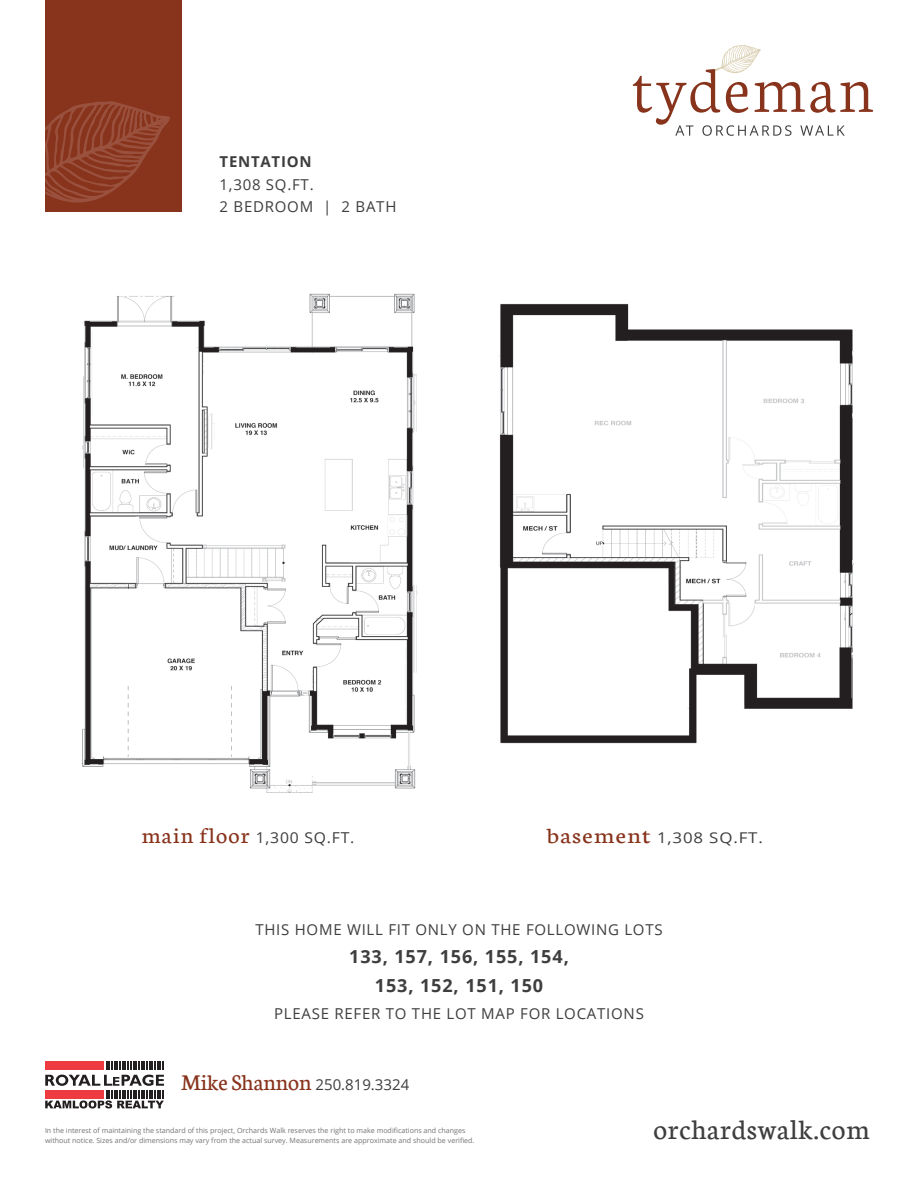
<style>
.page{position:relative;width:918px;height:1188px;background:#fff}
.page>*{position:absolute;margin:0;border:0;box-sizing:border-box;transform-origin:0 0}
.t1{font:30px "Neuton";letter-spacing:.025em;color:#3e3e3f}
.Top_Info{font:700 18px/28.5px "Open Sans";letter-spacing:.05em;color:#3e3e3f;text-align:center}
.Top_Info-2{font:15px "Open Sans";letter-spacing:.05em;color:#3e3e3f}
.Top_Info-3{font:15px "Open Sans";color:#3e3e3f}
.Floor{font:15px "Open Sans";letter-spacing:.05em;color:#3e3e3f;scale:1.05 1}
.Top_Info-4{font:700 15px "Open Sans";letter-spacing:.05em;color:#3e3e3f}
.Floor-2{font:14.85px "Open Sans";letter-spacing:.05em;color:#3e3e3f;scale:1.14 1}
.t2{font:7.2px/10.5px "Open Sans";color:#727376}
.s1{font-family:"Neuton";font-size:23.4px;color:#88331c}
.s2{font-family:"Neuton";font-size:23.1px;color:#88331c}
.s3{font-family:"Neuton";font-size:24px;color:#88331c}
</style>
<div class="page">
<div style="left:45px;top:0;width:136px;height:212px;background:#88331c"></div>
<svg style="left:45px;top:101px;width:125px;height:102px"></svg>
<svg style="left:633px;top:45px;width:240px;height:91px"></svg>
<svg style="left:45px;top:1062px;width:119px;height:46px"></svg>
<img style="left:81px;top:293px;width:337px;height:500px">
<img style="left:499px;top:303px;width:355px;height:441px">
<p class="Top_Info-4" style="left:220px;top:151px;width:94px">TENTATION</p>
<p class="Top_Info-2" style="left:220px;top:174px;width:96px">1,308 SQ.FT.</p>
<p class="Top_Info-2" style="left:220px;top:197px;width:178px">2 BEDROOM | 2 BATH</p>
<p class="Floor" style="left:142px;top:828px;width:204px"><span class="s1">main floor</span> 1,300 SQ.FT.</p>
<p class="Floor-2" style="left:547px;top:827px;width:191px"><span class="s2">basement</span> 1,308 SQ.FT.</p>
<p class="Top_Info-2" style="left:255px;top:919px;width:409px">THIS HOME WILL FIT ONLY ON THE FOLLOWING LOTS</p>
<p class="Top_Info" style="left:349px;top:942px;width:221px">133, 157, 156, 155, 154,<br>153, 152, 151, 150</p>
<p class="Top_Info-2" style="left:274px;top:1003px;width:371px">PLEASE REFER TO THE LOT MAP FOR LOCATIONS</p>
<h3 class="Top_Info-3" style="left:181px;top:1074px;width:229px"><span class="s3">Mike Shannon</span> 250.819.3324</h3>
<p class="t2" style="left:45px;top:1124px;width:431px">In the interest of maintaining the standard of this project, Orchards Walk reserves the right to make modifications and changes without notice. Sizes and/or dimensions may vary from the actual survey. Measurements are approximate and should be verified.</p>
<h1 class="t1" style="left:653px;top:1114px;width:218px">orchardswalk.com</h1>
</div>
